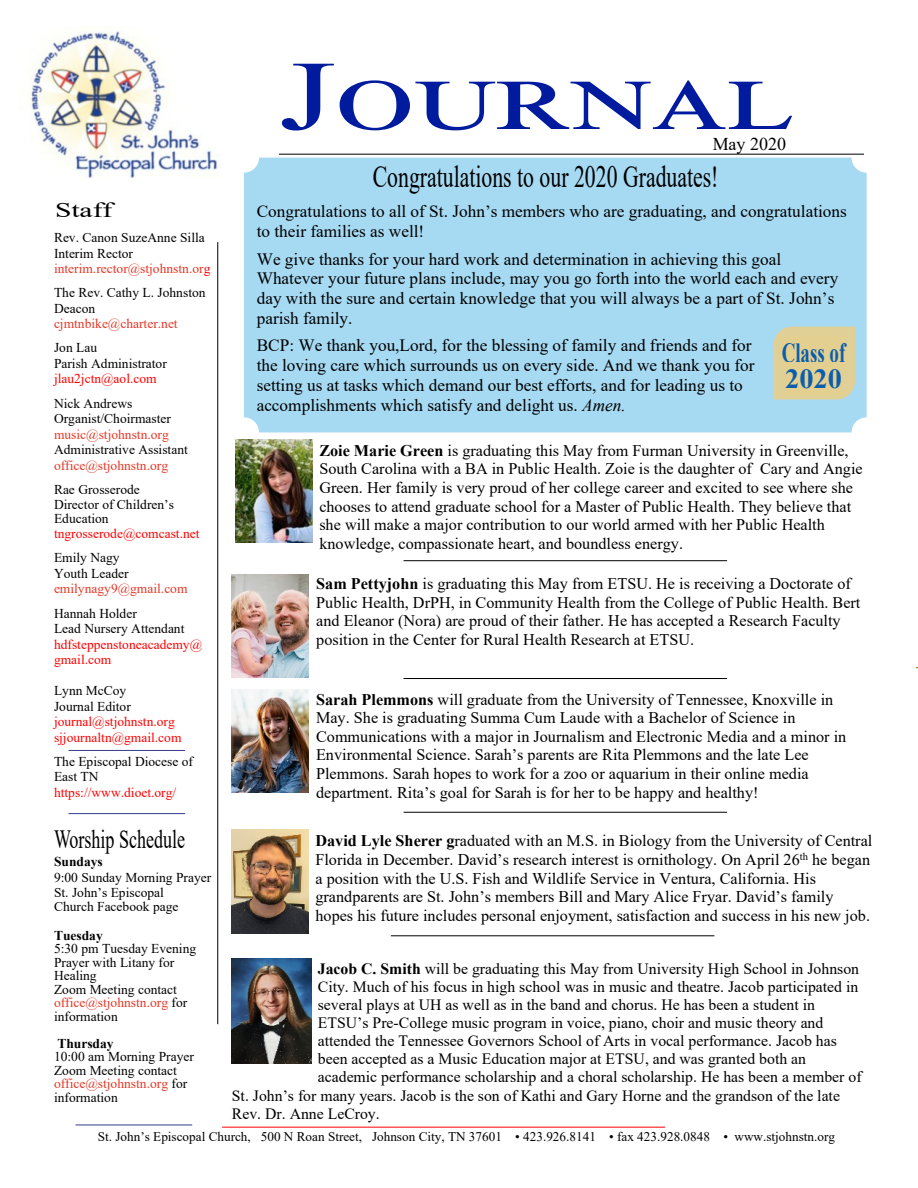
<style>
.page{position:relative;width:918px;height:1188px;background:#fff}
.page>*{position:absolute;margin:0;border:0;box-sizing:border-box;transform-origin:0 0}
.t1{font:98.55px "Times New Roman";color:#001b9d;scale:1.45 1}
.t2{font:30.9px "Times New Roman";color:#000;scale:.7 1}
.t3{font:700 27.6px/25.8px "Times New Roman";color:#0b5dae;scale:.69 1}
.t4{font:26.25px "Times New Roman";color:#000;scale:.69 1}
.t5{font:21px "Times New Roman";color:#000;scale:1.4 1}
.t6{font:18px "Times New Roman";color:#000}
.t7{font:17.25px/19.8px "Times New Roman";color:#000}
.t8{font:16.2px/18.6px "Times New Roman";color:#000}
.t9{font:15.75px "Times New Roman";color:#000}
.t10{font:13.5px/15.5px "Times New Roman";color:#000}
.t11{font:13.5px/15.5px "Times New Roman";color:#f00}
.t12{font:13.5px "Times New Roman";color:#e63726}
.t13{font:700 13.5px "Times New Roman";color:#000}
.t14{font:13.2px "Times New Roman";color:#000}
.s1{color:#e63726}
.s2{color:#f00}
.s3{font-style:italic}
.s4{font-weight:700}
</style>
<div class="page">
<div style="left:244px;top:158px;width:623px;height:274px;background:#a3d8f2;border-radius:15px"></div>
<hr style="left:222px;top:1127px;width:443px;height:1px;background:#f00">
<hr style="left:279px;top:154px;width:585px;height:1px;background:#000">
<img style="left:30px;top:26px;width:187px;height:152px">
<hr style="left:217px;top:242px;width:1px;height:782px;background:#000">
<hr style="left:69px;top:750px;width:116px;height:1px;background:#333c8b">
<hr style="left:69px;top:813px;width:116px;height:1px;background:#333c8b">
<hr style="left:76px;top:1125px;width:116px;height:1px;background:#333c8b">
<img style="left:232px;top:958px;width:79px;height:106px">
<img style="left:232px;top:574px;width:77px;height:103px">
<img style="left:232px;top:830px;width:77px;height:103px">
<img style="left:232px;top:690px;width:77px;height:103px">
<img style="left:236px;top:440px;width:76px;height:103px">
<svg style="left:774px;top:327px;width:81px;height:73px;background:#dbd09b"></svg>
<div style="left:782px;top:336px;width:63px;height:32px;background:#e3d091"></div>
<div style="left:785px;top:362px;width:57px;height:32px;background:#e3d091"></div>
<hr style="left:404px;top:560px;width:323px;height:1px;background:#000">
<hr style="left:404px;top:678px;width:323px;height:1px;background:#000">
<hr style="left:404px;top:812px;width:323px;height:1px;background:#000">
<hr style="left:391px;top:935px;width:323px;height:1px;background:#000">
<h1 class="t1" style="left:279px;top:61px;width:357px">Journal</h1>
<p class="t6" style="left:713px;top:137px;width:75px">May 2020</p>
<p class="t5" style="left:55px;top:203px;width:42px">Staff</p>
<p class="t10" style="left:54px;top:231px;width:158px">Rev. Canon SuzeAnne Silla<br>Interim Rector <span class="s1">interim.rector@stjohnstn.or</span><span class="s2">g</span></p>
<p class="t10" style="left:54px;top:286px;width:153px">The Rev. Cathy L. Johnston<br>Deacon</p>
<p class="t12" style="left:54px;top:319px;width:125px">cjmtnbike@charter.net</p>
<p class="t10" style="left:54px;top:342px;width:114px">Jon Lau<br>Parish Administrator</p>
<p class="t11" style="left:54px;top:373px;width:104px">jlau2jctn@aol.com</p>
<p class="t10" style="left:54px;top:397px;width:118px">Nick Andrews<br>Organist/Choirmaster</p>
<p class="t12" style="left:54px;top:429px;width:116px">music@stjohnstn.org</p>
<p class="t10" style="left:54px;top:443px;width:135px">Administrative Assistant</p>
<p class="t12" style="left:54px;top:460px;width:116px">office@stjohnstn.org</p>
<p class="t10" style="left:54px;top:483px;width:122px">Rae Grosserode<br>Director of Children’s</p>
<p class="t10" style="left:54px;top:512px;width:56px">Education</p>
<p class="t11" style="left:54px;top:527px;width:147px">tngrosserode@comcast.net</p>
<p class="t10" style="left:54px;top:552px;width:76px">Emily Nagy<br>Youth Leader</p>
<p class="t12" style="left:54px;top:584px;width:135px">emilynagy9@gmail.com</p>
<p class="t10" style="left:54px;top:607px;width:132px">Hannah Holder<br>Lead Nursery Attendant</p>
<p class="t11" style="left:54px;top:638px;width:150px">hdfsteppenstoneacademy@ gmail.com</p>
<p class="t10" style="left:54px;top:684px;width:78px">Lynn McCoy<br>Journal Editor</p>
<p class="t11" style="left:54px;top:715px;width:129px">journal@stjohnstn.org sjjournaltn@gmail.com</p>
<p class="t10" style="left:54px;top:755px;width:141px">The Episcopal Diocese of<br>East TN</p>
<p class="t11" style="left:54px;top:786px;width:124px">https://www.dioet.org/</p>
<h3 class="t4" style="left:54px;top:829px;width:192px">Worship Schedule</h3>
<p class="t13" style="left:54px;top:857px;width:50px">Sundays</p>
<p class="t10" style="left:54px;top:871px;width:159px">9:00 Sunday Morning Prayer<br>St. John’s Episcopal</p>
<p class="t10" style="left:54px;top:900px;width:126px">Church Facebook page</p>
<p class="t13" style="left:54px;top:930px;width:50px">Tuesday</p>
<p class="t10" style="left:54px;top:943px;width:144px;line-height:13.5px">5:30 pm Tuesday Evening<br>Prayer with Litany for<br>Healing<br>Zoom Meeting contact <span class="s1">office@stjohnstn.org</span> for information</p>
<p class="t13" style="left:57px;top:1038px;width:58px">Thursday</p>
<p class="t10" style="left:54px;top:1051px;width:141px;line-height:13.5px">10:00 am Morning Prayer<br>Zoom Meeting contact <span class="s1">office@stjohnstn.org</span> for information</p>
<h2 class="t2" style="left:373px;top:166px;width:496px">Congratulations to our 2020 Graduates!</h2>
<p class="t7" style="left:257px;top:203px;width:592px">Congratulations to all of St. John’s members who are graduating, and congratulations to their families as well!</p>
<p class="t7" style="left:257px;top:251px;width:583px">We give thanks for your hard work and determination in achieving this goal Whatever your future plans include, may you go forth into the world each and every day with the sure and certain knowledge that you will always be a part of St. John’s parish family.</p>
<p class="t7" style="left:257px;top:337px;width:499px">BCP: We thank you,Lord, for the blessing of family and friends and for the loving care which surrounds us on every side. And we thank you for setting us at tasks which demand our best efforts, and for leading us to accomplishments which satisfy and delight us. <span class="s3">Amen.</span></p>
<h3 class="t3" style="left:782px;top:343px;width:94px">Class of<br>2020</h3>
<p class="t8" style="left:319px;top:443px;width:545px"><span class="s4">Zoie Marie Green</span> is graduating this May from Furman University in Greenville, South Carolina with a BA in Public Health. Zoie is the daughter of Cary and Angie Green. Her family is very proud of her college career and excited to see where she chooses to attend graduate school for a Master of Public Health. They believe that she will make a major contribution to our world armed with her Public Health knowledge, compassionate heart, and boundless energy.</p>
<p class="t8" style="left:316px;top:576px;width:546px"><span class="s4">Sam Pettyjohn</span> is graduating this May from ETSU. He is receiving a Doctorate of Public Health, DrPH, in Community Health from the College of Public Health. Bert and Eleanor (Nora) are proud of their father. He has accepted a Research Faculty position in the Center for Rural Health Research at ETSU.</p>
<p class="t8" style="left:316px;top:691px;width:532px"><span class="s4">Sarah Plemmons</span> will graduate from the University of Tennessee, Knoxville in May. She is graduating Summa Cum Laude with a Bachelor of Science in Communications with a major in Journalism and Electronic Media and a minor in Environmental Science. Sarah’s parents are Rita Plemmons and the late Lee Plemmons. Sarah hopes to work for a zoo or aquarium in their online media department. Rita’s goal for Sarah is for her to be happy and healthy!</p>
<p class="t8" style="left:315px;top:833px;width:558px"><span class="s4">David Lyle Sherer g</span>raduated with an M.S. in Biology from the University of Central Florida in December. David’s research interest is ornithology. On April 26<sup>th</sup> he began a position with the U.S. Fish and Wildlife Service in Ventura, California. His grandparents are St. John’s members Bill and Mary Alice Fryar. David’s family hopes his future includes personal enjoyment, satisfaction and success in his new job.</p>
<p class="t9" style="left:318px;top:963px;width:543px"><span class="s4">Jacob C. Smith</span> will be graduating this May from University High School in Johnson</p>
<p class="t9" style="left:318px;top:981px;width:542px">City. Much of his focus in high school was in music and theatre. Jacob participated in</p>
<p class="t9" style="left:318px;top:999px;width:499px">several plays at UH as well as in the band and chorus. He has been a student in</p>
<p class="t9" style="left:318px;top:1017px;width:507px">ETSU’s Pre-College music program in voice, piano, choir and music theory and</p>
<p class="t9" style="left:318px;top:1035px;width:520px">attended the Tennessee Governors School of Arts in vocal performance. Jacob has</p>
<p class="t9" style="left:318px;top:1053px;width:490px">been accepted as a Music Education major at ETSU, and was granted both an</p>
<p class="t9" style="left:318px;top:1072px;width:545px">academic performance scholarship and a choral scholarship. He has been a member of</p>
<p class="t9" style="left:232px;top:1090px;width:610px">St. John’s for many years. Jacob is the son of Kathi and Gary Horne and the grandson of the late</p>
<p class="t9" style="left:232px;top:1108px;width:149px">Rev. Dr. Anne LeCroy.</p>
<p class="t14" style="left:98px;top:1132px;width:739px">St. John’s Episcopal Church, 500 N Roan Street, Johnson City, TN 37601 • 423.926.8141 • fax 423.928.0848 • www.stjohnstn.org</p>
</div>
